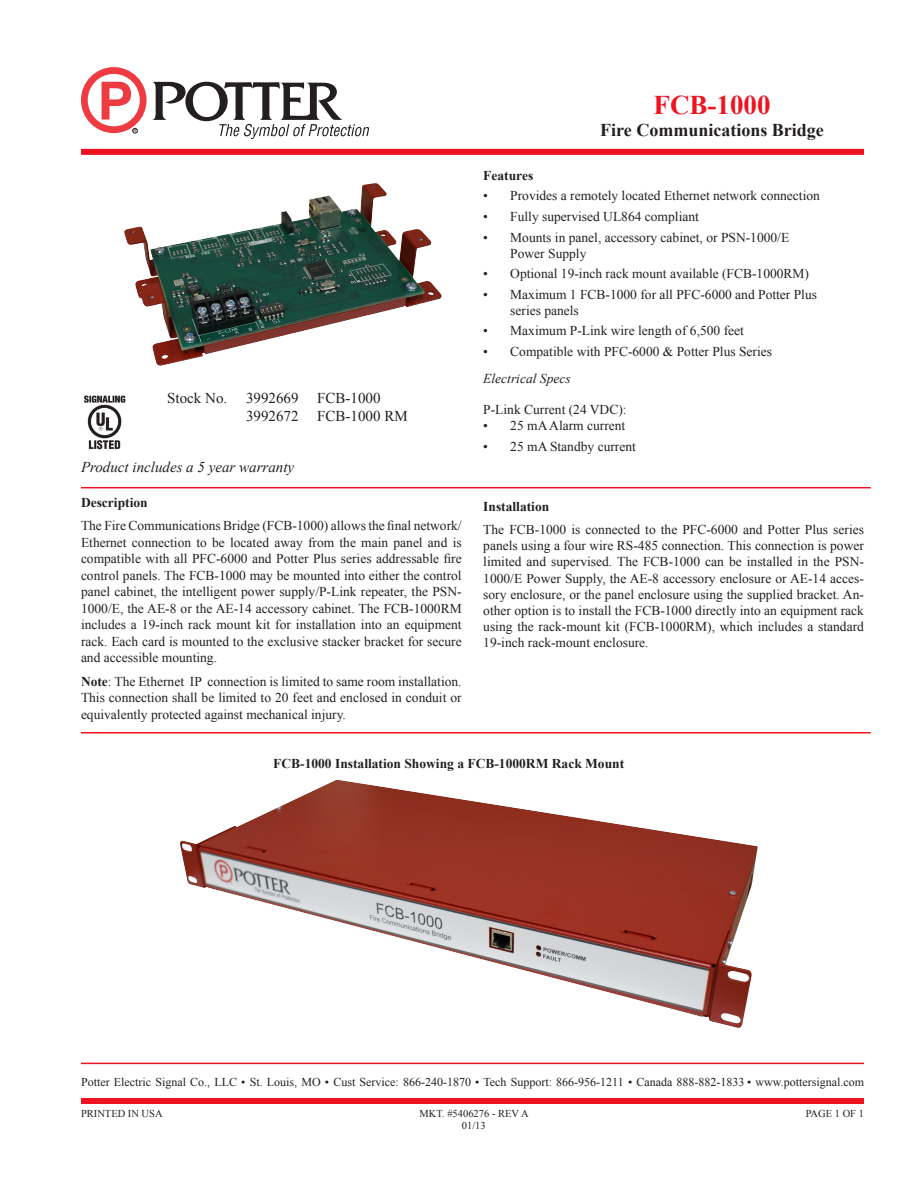
<style>
.page{position:relative;width:918px;height:1188px;background:#fff}
.page>*{position:absolute;margin:0;border:0;box-sizing:border-box;transform-origin:0 0}
.t1{font:700 27px "Times New Roman";color:#ef131f}
.t2{font:700 18px "Times New Roman";color:#231f20}
.t3{font:15px "Times New Roman";color:#231f20}
.t4{font:italic 15px "Times New Roman";color:#231f20}
.t5{font:13.5px/16.5px "Times New Roman";color:#231f20;text-align:justify}
.t6{font:700 13.5px "Times New Roman";color:#231f20}
.t7{font:italic 13.5px "Times New Roman";color:#231f20}
.t8{font:12px "Times New Roman";color:#231f20}
.t9{font:10.5px "Times New Roman";color:#231f20}
.s1{font-weight:700}
</style>
<div class="page">
<div style="left:81px;top:149px;width:783px;height:6px;background:#ef131f"></div>
<div style="left:81px;top:1098px;width:783px;height:6px;background:#ef131f"></div>
<svg style="left:81px;top:67px;width:66px;height:66px"></svg>
<svg style="left:153px;top:81px;width:216px;height:58px"></svg>
<hr style="left:81px;top:487px;width:790px;height:1px;background:#ef131f">
<hr style="left:81px;top:1063px;width:783px;height:1px;background:#ef131f">
<img style="left:124px;top:183px;width:318px;height:183px">
<img style="left:83px;top:395px;width:43px;height:55px">
<hr style="left:81px;top:732px;width:790px;height:2px;background:#ef131f">
<img style="left:180px;top:780px;width:578px;height:248px">
<p class="t3" style="left:167px;top:388px;width:61px">Stock No.</p>
<p class="t3" style="left:246px;top:388px;width:54px">3992669</p>
<p class="t3" style="left:317px;top:388px;width:65px">FCB-1000</p>
<p class="t3" style="left:246px;top:406px;width:54px">3992672</p>
<p class="t3" style="left:317px;top:406px;width:92px">FCB-1000 RM</p>
<p class="t4" style="left:81px;top:456px;width:215px">Product includes a 5 year warranty</p>
<p class="t6" style="left:81px;top:493px;width:68px">Description</p>
<p class="t5" style="left:81px;top:517px;width:382px">The Fire Communications Bridge (FCB-1000) allows the final network/ Ethernet connection to be located away from the main panel and is compatible with all PFC-6000 and Potter Plus series addressable fire control panels. The FCB-1000 may be mounted into either the control panel cabinet, the intelligent power supply/P-Link repeater, the PSN-1000/E, the AE-8 or the AE-14 accessory cabinet. The FCB-1000RM includes a 19-inch rack mount kit for installation into an equipment rack. Each card is mounted to the exclusive stacker bracket for secure and accessible mounting.</p>
<p class="t5" style="left:81px;top:673px;width:382px"><span class="s1">Note</span>: The Ethernet IP connection is limited to same room installation.<br>This connection shall be limited to 20 feet and enclosed in conduit or equivalently protected against mechanical injury.</p>
<p class="t1" style="left:654px;top:86px;width:118px">FCB-1000</p>
<p class="t2" style="left:600px;top:117px;width:225px">Fire Communications Bridge</p>
<p class="t6" style="left:483px;top:166px;width:51px">Features</p>
<p class="t5" style="left:483px;top:187px;width:338px">• Provides a remotely located Ethernet network connection</p>
<p class="t5" style="left:483px;top:208px;width:217px">• Fully supervised UL864 compliant</p>
<p class="t5" style="left:510px;top:229px;width:280px;text-indent:-27px">• Mounts in panel, accessory cabinet, or PSN-1000/E<br>Power Supply</p>
<p class="t5" style="left:483px;top:265px;width:327px">• Optional 19-inch rack mount available (FCB-1000RM)</p>
<p class="t5" style="left:510px;top:286px;width:308px;text-indent:-27px">• Maximum 1 FCB-1000 for all PFC-6000 and Potter Plus series panels</p>
<p class="t5" style="left:483px;top:322px;width:262px">• Maximum P-Link wire length of 6,500 feet</p>
<p class="t5" style="left:483px;top:343px;width:290px">• Compatible with PFC-6000 &amp; Potter Plus Series</p>
<p class="t7" style="left:483px;top:369px;width:89px">Electrical Specs</p>
<p class="t5" style="left:483px;top:401px;width:145px">P-Link Current (24 VDC):</p>
<p class="t5" style="left:483px;top:417px;width:144px">• 25 mA Alarm current</p>
<p class="t5" style="left:483px;top:438px;width:154px">• 25 mA Standby current</p>
<p class="t6" style="left:483px;top:497px;width:68px">Installation</p>
<p class="t5" style="left:483px;top:521px;width:382px">The FCB-1000 is connected to the PFC-6000 and Potter Plus series panels using a four wire RS-485 connection. This connection is power limited and supervised. The FCB-1000 can be installed in the PSN-1000/E Power Supply, the AE-8 accessory enclosure or AE-14 acces&shy;sory enclosure, or the panel enclosure using the supplied bracket. An&shy;other option is to install the FCB-1000 directly into an equipment rack using the rack-mount kit (FCB-1000RM), which includes a standard 19-inch rack-mount enclosure.</p>
<p class="t6" style="left:273px;top:754px;width:353px">FCB-1000 Installation Showing a FCB-1000RM Rack Mount</p>
<p class="t8" style="left:81px;top:1074px;width:785px">Potter Electric Signal Co., LLC • St. Louis, MO • Cust Service: 866-240-1870 • Tech Support: 866-956-1211 • Canada 888-882-1833 • www.pottersignal.com</p>
<p class="t9" style="left:81px;top:1106px;width:83px">PRINTED IN USA</p>
<p class="t9" style="left:420px;top:1106px;width:110px">MKT. #5406276 - REV A</p>
<p class="t9" style="left:806px;top:1106px;width:60px">PAGE 1 OF 1</p>
<p class="t9" style="left:462px;top:1119px;width:25px">01/13</p>
</div>
